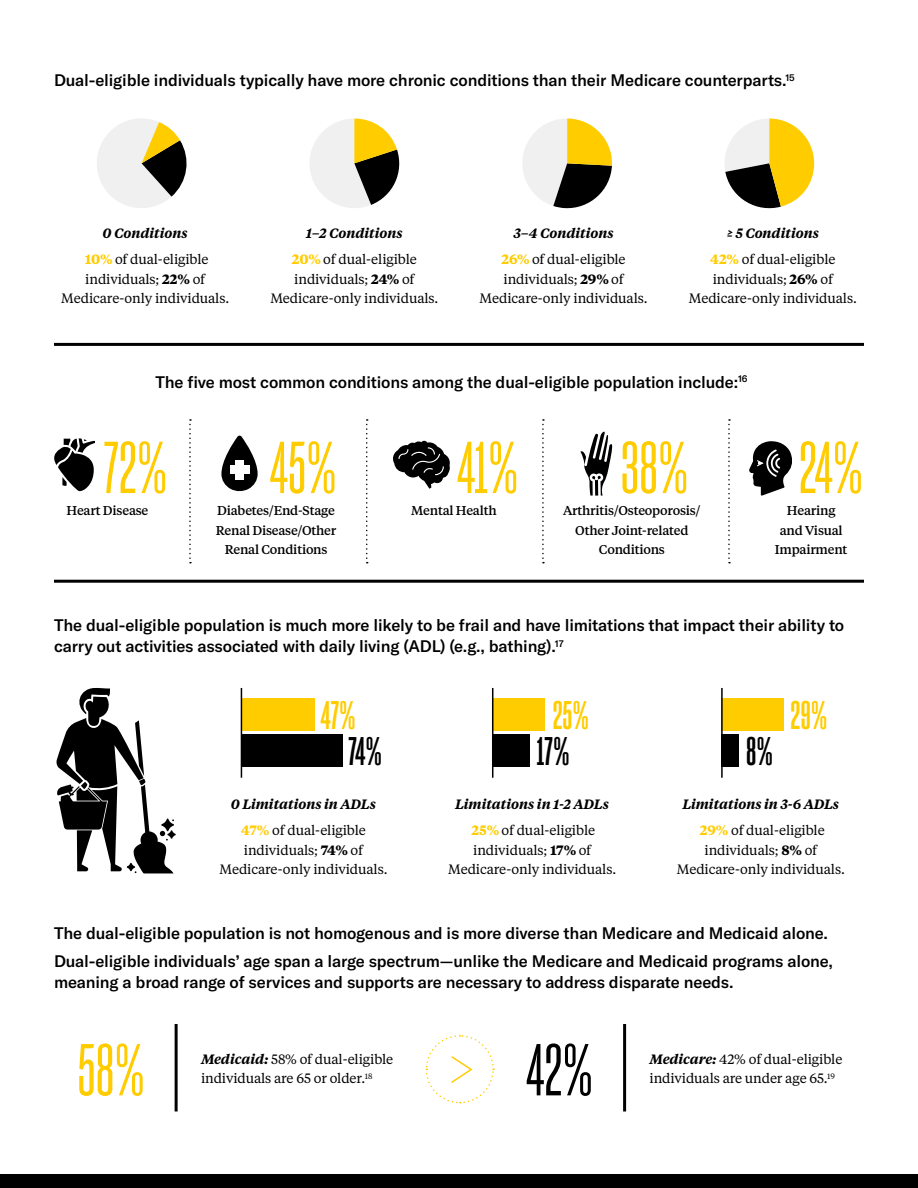
<style>
.page{position:relative;width:918px;height:1188px;background:#fff}
.page>*{position:absolute;margin:0;border:0;box-sizing:border-box;transform-origin:0 0}
.t1{font:72px "Sharp Grotesk Medium 10";letter-spacing:-.005em;color:#fc0}
.t2{font:72px "Sharp Grotesk Medium 10";color:#000}
.t3{font:39px "Sharp Grotesk Sm Bold 10";color:#fc0}
.t4{font:39px "Sharp Grotesk Sm Bold 10";color:#000}
.t5{font:500 16.5px/21px "GT America";letter-spacing:-.01em;color:#000}
.t6{font:13.5px/19.5px "Tiempos Text";letter-spacing:-.01em;color:#000;text-align:center}
.t7{font:italic 600 13.5px "Tiempos Text";letter-spacing:-.01em;color:#000}
.t8{font:500 12.75px/19.5px "Tiempos Text";letter-spacing:-.02em;color:#000;text-align:center}
.s1{font-weight:700;color:#fc0}
.s2{font-weight:700}
.s3{font-weight:600;font-style:italic}
</style>
<div class="page">
<div style="left:0;top:1174px;width:918px;height:14px;background:#000"></div>
<hr style="left:54px;top:343px;width:810px;height:3px;background:#000">
<svg style="left:54px;top:438px;width:41px;height:53px"></svg>
<svg style="left:221px;top:436px;width:37px;height:56px"></svg>
<div style="left:230px;top:466px;width:19px;height:8px;background:#fff"></div>
<div style="left:235px;top:460px;width:9px;height:20px;background:#fff"></div>
<svg style="left:393px;top:441px;width:57px;height:48px"></svg>
<svg style="left:581px;top:432px;width:32px;height:64px"></svg>
<svg style="left:749px;top:441px;width:43px;height:55px"></svg>
<hr style="left:54px;top:580px;width:810px;height:3px;background:#000">
<svg style="left:189px;top:419px;width:2px;height:144px"></svg>
<svg style="left:366px;top:419px;width:2px;height:144px"></svg>
<svg style="left:542px;top:419px;width:2px;height:144px"></svg>
<svg style="left:728px;top:419px;width:2px;height:144px"></svg>
<svg style="left:97px;top:119px;width:90px;height:89px"></svg>
<svg style="left:310px;top:119px;width:90px;height:89px"></svg>
<svg style="left:523px;top:119px;width:89px;height:90px"></svg>
<svg style="left:725px;top:119px;width:89px;height:90px"></svg>
<div style="left:242px;top:735px;width:101px;height:32px;background:#000"></div>
<div style="left:242px;top:699px;width:73px;height:32px;background:#fc0"></div>
<hr style="left:241px;top:688px;width:1px;height:90px;background:#000">
<div style="left:493px;top:735px;width:37px;height:32px;background:#000"></div>
<div style="left:493px;top:699px;width:52px;height:32px;background:#fc0"></div>
<hr style="left:492px;top:688px;width:1px;height:90px;background:#000">
<svg style="left:56px;top:688px;width:120px;height:185px"></svg>
<div style="left:721px;top:735px;width:18px;height:32px;background:#000"></div>
<div style="left:721px;top:699px;width:63px;height:32px;background:#fc0"></div>
<hr style="left:721px;top:688px;width:2px;height:90px;background:#000">
<hr style="left:175px;top:1024px;width:3px;height:87px;background:#000">
<hr style="left:623px;top:1024px;width:3px;height:87px;background:#000">
<svg style="left:425px;top:1035px;width:70px;height:69px"></svg>
<p class="t5" style="left:54px;top:70px;width:742px">Dual-eligible individuals typically have more chronic conditions than their Medicare counterparts.<sup>15</sup></p>
<p class="t7" style="left:103px;top:224px;width:87px">0 Conditions</p>
<p class="t6" style="left:61px;top:249px;width:169px"><span class="s1">10%</span> of dual-eligible individuals; <span class="s2">22%</span> of<br>Medicare-only individuals.</p>
<p class="t7" style="left:306px;top:224px;width:98px">1–2 Conditions</p>
<p class="t6" style="left:270px;top:249px;width:169px"><span class="s1">20%</span> of dual-eligible individuals; <span class="s2">24%</span> of<br>Medicare-only individuals.</p>
<p class="t7" style="left:513px;top:224px;width:102px">3–4 Conditions</p>
<p class="t6" style="left:480px;top:249px;width:169px"><span class="s1">26%</span> of dual-eligible individuals; <span class="s2">29%</span> of<br>Medicare-only individuals.</p>
<p class="t7" style="left:727px;top:224px;width:94px">≥ 5 Conditions</p>
<p class="t6" style="left:689px;top:249px;width:169px"><span class="s1">42%</span> of dual-eligible individuals; <span class="s2">26%</span> of<br>Medicare-only individuals.</p>
<p class="t5" style="left:155px;top:371px;width:594px">The five most common conditions among the dual-eligible population include:<sup>16</sup></p>
<p class="t1" style="left:104px;top:425px;width:65px">72%</p>
<p class="t1" style="left:269px;top:425px;width:69px">45%</p>
<p class="t1" style="left:457px;top:425px;width:63px">41%</p>
<p class="t1" style="left:620px;top:425px;width:70px">38%</p>
<p class="t1" style="left:799px;top:425px;width:66px">24%</p>
<p class="t8" style="left:67px;top:500px;width:83px">Heart Disease</p>
<p class="t8" style="left:216px;top:500px;width:122px">Diabetes/End-Stage<br>Renal Disease/Other<br>Renal Conditions</p>
<p class="t8" style="left:563px;top:500px;width:139px">Arthritis/Osteoporosis/<br>Other Joint-related<br>Conditions</p>
<p class="t8" style="left:775px;top:500px;width:74px">Hearing and Visual<br>Impairment</p>
<p class="t8" style="left:411px;top:500px;width:87px">Mental Health</p>
<p class="t5" style="left:54px;top:615px;width:792px">The dual-eligible population is much more likely to be frail and have limitations that impact their ability to carry out activities associated with daily living (ADL) (e.g., bathing).<sup>17</sup></p>
<p class="t3" style="left:320px;top:692px;width:37px">47%</p>
<p class="t4" style="left:348px;top:728px;width:35px">74%</p>
<p class="t7" style="left:231px;top:795px;width:147px">0 Limitations in ADLs</p>
<p class="t6" style="left:220px;top:820px;width:169px"><span class="s1">47%</span> of dual-eligible individuals; <span class="s2">74%</span> of<br>Medicare-only individuals.</p>
<p class="t3" style="left:553px;top:692px;width:38px">25%</p>
<p class="t4" style="left:537px;top:728px;width:34px">17%</p>
<p class="t7" style="left:455px;top:795px;width:156px">Limitations in 1-2 ADLs</p>
<p class="t6" style="left:448px;top:820px;width:169px"><span class="s1">25%</span> of dual-eligible individuals; <span class="s2">17%</span> of<br>Medicare-only individuals.</p>
<p class="t4" style="left:746px;top:728px;width:28px">8%</p>
<p class="t3" style="left:790px;top:692px;width:38px">29%</p>
<p class="t7" style="left:682px;top:795px;width:158px">Limitations in 3-6 ADLs</p>
<p class="t6" style="left:677px;top:820px;width:169px"><span class="s1">29%</span> of dual-eligible individuals; <span class="s2">8%</span> of<br>Medicare-only individuals.</p>
<p class="t5" style="left:54px;top:923px;width:775px">The dual-eligible population is not homogenous and is more diverse than Medicare and Medicaid alone.</p>
<p class="t5" style="left:54px;top:951px;width:780px">Dual-eligible individuals’ age span a large spectrum—unlike the Medicare and Medicaid programs alone, meaning a broad range of services and supports are necessary to address disparate needs.</p>
<p class="t1" style="left:77px;top:1027px;width:69px">58%</p>
<p class="t6" style="left:201px;top:1049px;width:194px;text-align:left"><span class="s3">Medicaid:</span> 58% of dual-eligible individuals are 65 or older.<sup>18</sup></p>
<p class="t2" style="left:526px;top:1027px;width:69px">42%</p>
<p class="t6" style="left:650px;top:1049px;width:194px;text-align:left"><span class="s3">Medicare:</span> 42% of dual-eligible individuals are under age 65.<sup>19</sup></p>
</div>
